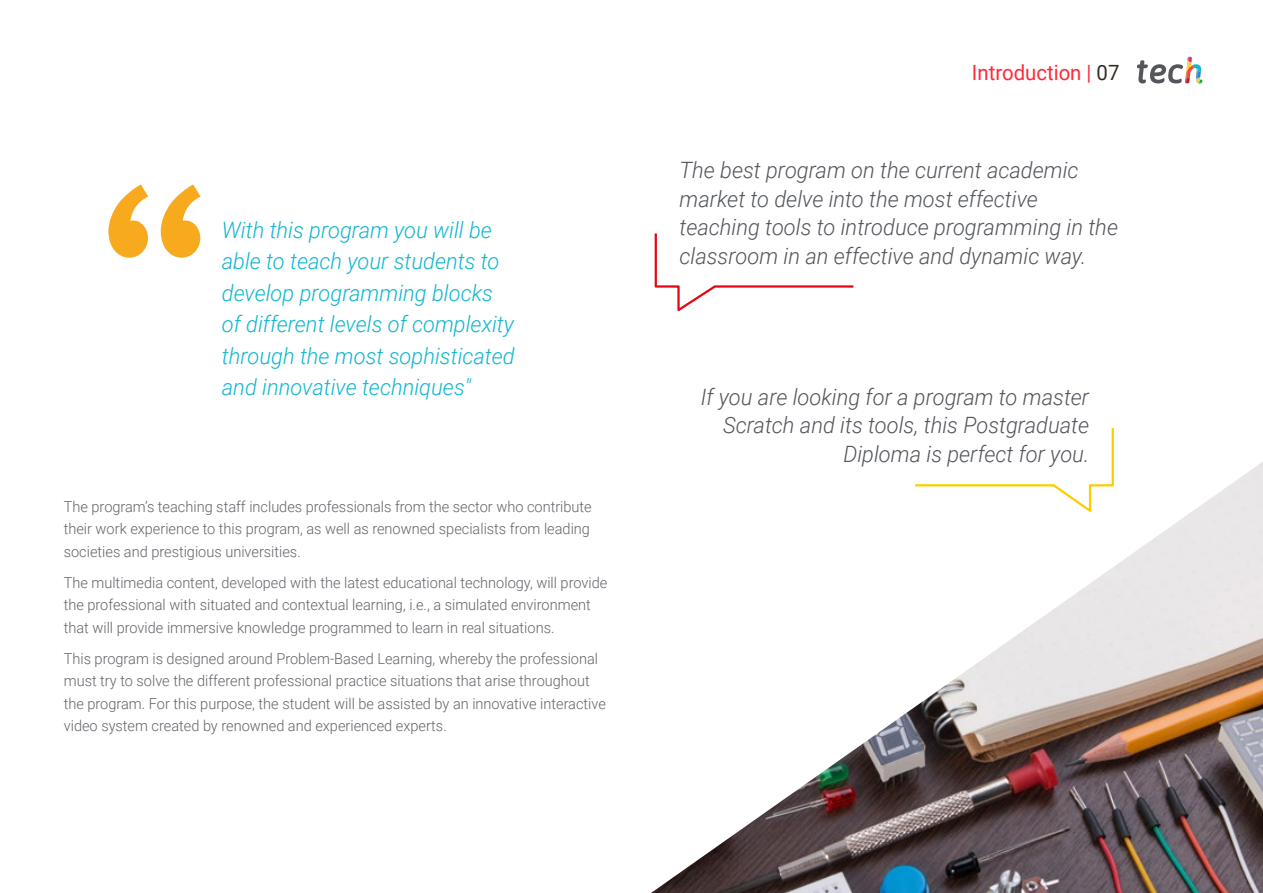
<style>
.page{position:relative;width:1263px;height:893px;background:#fff}
.page>*{position:absolute;margin:0;border:0;box-sizing:border-box;transform-origin:0 0}
.t1{font:italic 300 22.5px/28.5px "Roboto";color:#52555b;text-align:right}
.t2{font:italic 300 22.5px/31.5px "Roboto";color:#0fb6cf}
.t3{font:21px "Roboto";color:#ff293a}
.t4{font:300 15px/22.5px "Roboto";color:#61646a}
.s1{color:#312e20}
</style>
<div class="page">
<img style="left:651px;top:462px;width:612px;height:431px">
<svg style="left:1137px;top:57px;width:65px;height:27px"></svg>
<svg style="left:108px;top:184px;width:93px;height:74px"></svg>
<svg style="left:913px;top:428px;width:202px;height:87px"></svg>
<svg style="left:654px;top:233px;width:200px;height:79px"></svg>
<h1 class="t2" style="left:222px;top:213px;width:294px">With this program you will be able to teach your students to develop programming blocks of different levels of complexity through the most sophisticated and innovative techniques"</h1>
<p class="t4" style="left:64px;top:495px;width:529px;text-align:justify">The program’s teaching staff includes professionals from the sector who contribute their work experience to this program, as well as renowned specialists from leading societies and prestigious universities.</p>
<p class="t4" style="left:64px;top:571px;width:545px">The multimedia content, developed with the latest educational technology, will provide the professional with situated and contextual learning, i.e., a simulated environment that will provide immersive knowledge programmed to learn in real situations.</p>
<p class="t4" style="left:64px;top:647px;width:544px">This program is designed around Problem-Based Learning, whereby the professional must try to solve the different professional practice situations that arise throughout the program. For this purpose, the student will be assisted by an innovative interactive video system created by renowned and experienced experts.</p>
<h2 class="t3" style="left:972px;top:57px;width:149px">Introduction | <span class="s1">07</span></h2>
<h1 class="t1" style="left:679px;top:155px;width:440px;text-align:left">The best program on the current academic market to delve into the most effective teaching tools to introduce programming in the classroom in an effective and dynamic way.</h1>
<h1 class="t1" style="left:701px;top:382px;width:390px">If you are looking for a program to master<br>Scratch and its tools, this Postgraduate<br>Diploma is perfect for you.</h1>
</div>
